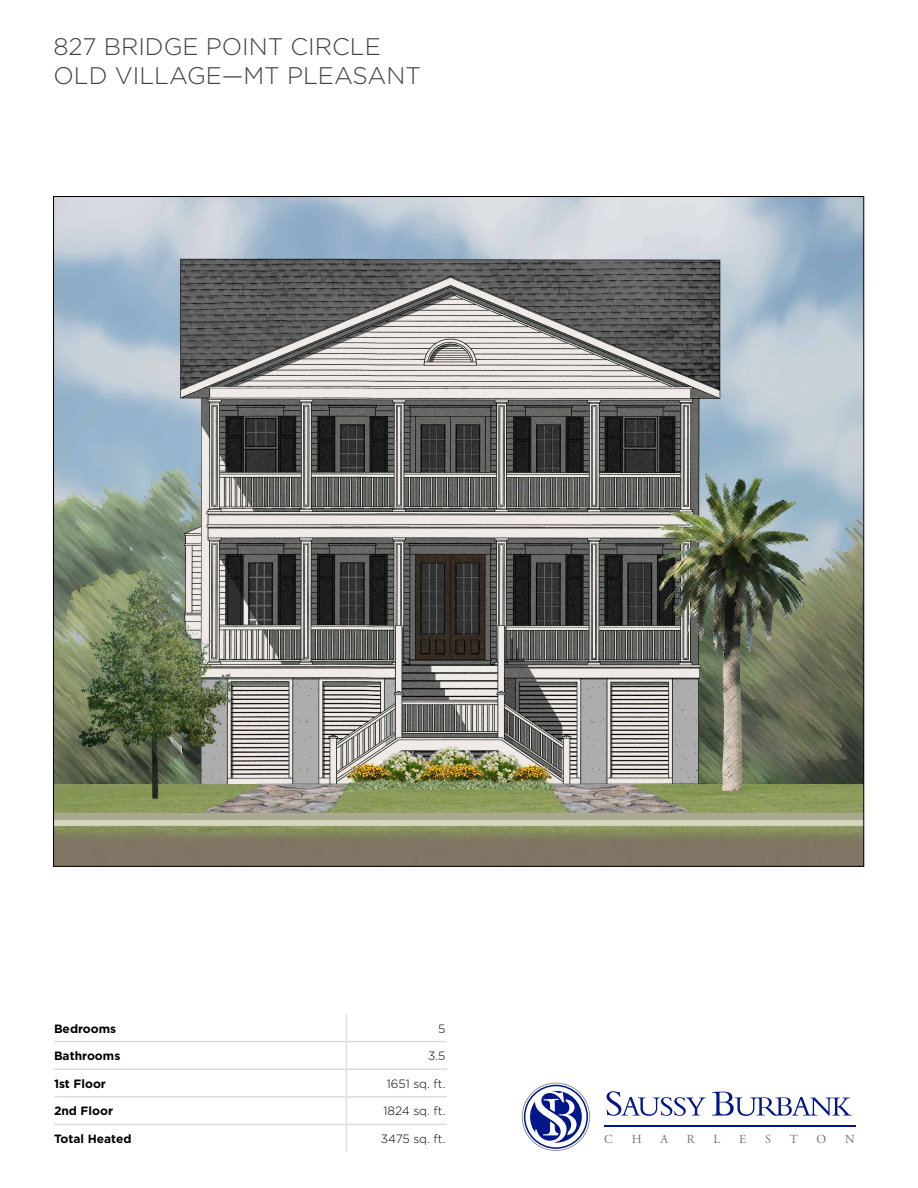
<style>
.page{position:relative;width:918px;height:1188px;background:#fff}
.page>*{position:absolute;margin:0;border:0;box-sizing:border-box;transform-origin:0 0}
.t1{font:300 24px/28.8px "Gotham";color:#414042}
.t2{font:12.3px "Adobe Garamond Pro";color:#6a737b}
.t3{font:700 12px "Gotham";color:#000}
.t4{font:300 12px "Gotham";color:#000}
</style>
<div class="page">
<img style="left:55px;top:198px;width:807px;height:667px">
<hr style="left:54px;top:1041px;width:292px;height:1px;background:#dcddde">
<hr style="left:346px;top:1041px;width:101px;height:1px;background:#dcddde">
<hr style="left:54px;top:1068px;width:292px;height:2px;background:#dcddde">
<hr style="left:346px;top:1068px;width:101px;height:2px;background:#dcddde">
<hr style="left:346px;top:1096px;width:101px;height:2px;background:#dcddde">
<hr style="left:54px;top:1096px;width:292px;height:2px;background:#dcddde">
<svg style="left:346px;top:1014px;width:1px;height:138px"></svg>
<hr style="left:54px;top:1124px;width:292px;height:1px;background:#dcddde">
<hr style="left:346px;top:1124px;width:101px;height:1px;background:#dcddde">
<svg style="left:522px;top:1083px;width:68px;height:68px"></svg>
<svg style="left:712px;top:1092px;width:140px;height:24px"></svg>
<svg style="left:607px;top:1091px;width:99px;height:25px"></svg>
<hr style="left:604px;top:1126px;width:251px;height:1px;background:#001689">
<h1 class="t1" style="left:54px;top:32px;width:369px">827 BRIDGE POINT CIRCLE<br>OLD VILLAGE—MT PLEASANT</h1>
<p class="t3" style="left:54px;top:1020px;width:64px">Bedrooms</p>
<p class="t4" style="left:438px;top:1021px;width:9px">5</p>
<p class="t3" style="left:54px;top:1048px;width:68px">Bathrooms</p>
<p class="t4" style="left:428px;top:1048px;width:19px">3.5</p>
<p class="t3" style="left:54px;top:1076px;width:53px">1st Floor</p>
<p class="t4" style="left:387px;top:1076px;width:60px">1651 sq. ft.</p>
<p class="t3" style="left:54px;top:1103px;width:61px">2nd Floor</p>
<p class="t4" style="left:383px;top:1104px;width:64px">1824 sq. ft.</p>
<p class="t3" style="left:54px;top:1131px;width:79px">Total Heated</p>
<p class="t4" style="left:381px;top:1131px;width:66px">3475 sq. ft.</p>
<p class="t2" style="left:604px;top:1132px;width:10px">C</p>
<p class="t2" style="left:632px;top:1132px;width:11px">H</p>
<p class="t2" style="left:660px;top:1132px;width:9px">A</p>
<p class="t2" style="left:687px;top:1132px;width:9px">R</p>
<p class="t2" style="left:714px;top:1132px;width:8px">L</p>
<p class="t2" style="left:739px;top:1132px;width:9px">E</p>
<p class="t2" style="left:765px;top:1132px;width:8px">S</p>
<p class="t2" style="left:790px;top:1132px;width:10px">T</p>
<p class="t2" style="left:816px;top:1132px;width:11px">O</p>
<p class="t2" style="left:845px;top:1132px;width:11px">N</p>
</div>
